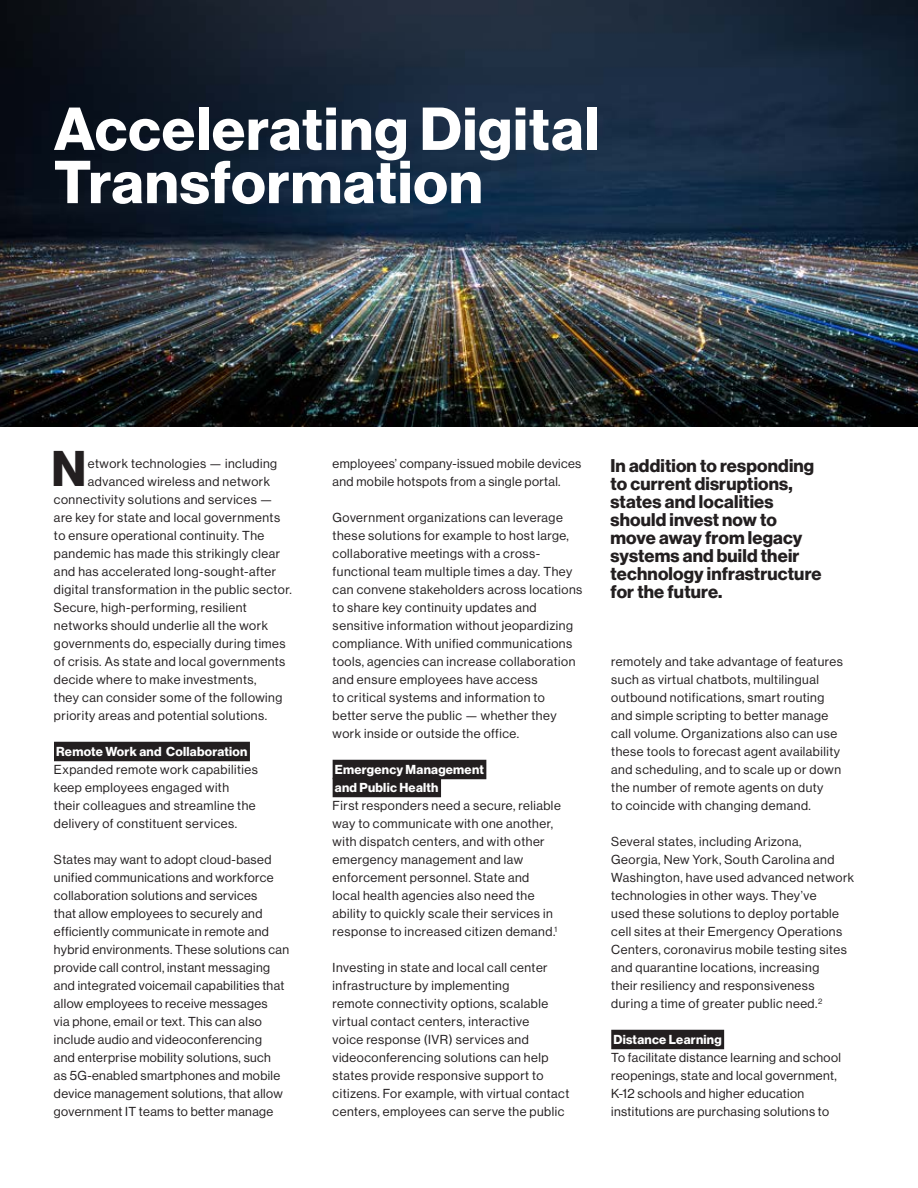
<style>
.page{position:relative;width:918px;height:1188px;background:#fff}
.page>*{position:absolute;margin:0;border:0;box-sizing:border-box;transform-origin:0 0}
.t1{font:700 59.25px/53.2px "Verizon NHGDS";letter-spacing:.02em;color:#fff}
.t2{font:700 49.05px "Verizon NHGDS";color:#231f20}
.t3{font:700 18px/18px "Verizon NHGDS";letter-spacing:.01em;color:#231f20}
.t4{font:12.75px/18px "Verizon NHGDS";letter-spacing:.04em;color:#231f20}
.t5{font:700 12.75px/18px "Verizon NHGDS";letter-spacing:.02em;color:#fff}
</style>
<div class="page">
<img style="left:0;top:0;width:918px;height:427px">
<div style="left:54px;top:742px;width:196px;height:19px;background:#231f20"></div>
<div style="left:333px;top:760px;width:153px;height:19px;background:#231f20"></div>
<div style="left:333px;top:778px;width:108px;height:19px;background:#231f20"></div>
<div style="left:611px;top:1030px;width:113px;height:19px;background:#231f20"></div>
<h1 class="t1" style="left:54px;top:101px;width:547px">Accelerating Digital<br>Transformation</h1>
<h2 class="t2" style="left:52px;top:440px;width:36px">N</h2>
<p class="t4" style="left:88px;top:454px;width:191px">etwork technologies — including</p>
<p class="t4" style="left:88px;top:472px;width:184px">advanced wireless and network</p>
<p class="t4" style="left:54px;top:490px;width:220px">connectivity solutions and services —</p>
<p class="t4" style="left:54px;top:508px;width:228px">are key for state and local governments</p>
<p class="t4" style="left:54px;top:526px;width:212px">to ensure operational continuity. The</p>
<p class="t4" style="left:54px;top:544px;width:228px">pandemic has made this strikingly clear</p>
<p class="t4" style="left:54px;top:562px;width:224px">and has accelerated long-sought-after</p>
<p class="t4" style="left:54px;top:580px;width:239px">digital transformation in the public sector.</p>
<p class="t4" style="left:54px;top:598px;width:194px">Secure, high-performing, resilient</p>
<p class="t4" style="left:54px;top:616px;width:215px">networks should underlie all the work</p>
<p class="t4" style="left:54px;top:634px;width:233px">governments do, especially during times</p>
<p class="t4" style="left:54px;top:652px;width:233px">of crisis. As state and local governments</p>
<p class="t4" style="left:54px;top:670px;width:204px">decide where to make investments,</p>
<p class="t4" style="left:54px;top:688px;width:230px">they can consider some of the following</p>
<p class="t4" style="left:54px;top:706px;width:215px">priority areas and potential solutions.</p>
<p class="t5" style="left:56px;top:742px;width:193px">Remote Work and Collaboration</p>
<p class="t4" style="left:54px;top:760px;width:205px">Expanded remote work capabilities keep employees engaged with their colleagues and streamline the delivery of constituent services.</p>
<p class="t4" style="left:54px;top:850px;width:237px">States may want to adopt cloud-based unified communications and workforce collaboration solutions and services<br>that allow employees to securely and efficiently communicate in remote and hybrid environments. These solutions can provide call control, instant messaging and integrated voicemail capabilities that allow employees to receive messages<br>via phone, email or text. This can also include audio and videoconferencing<br>and enterprise mobility solutions, such<br>as 5G-enabled smartphones and mobile device management solutions, that allow government IT teams to better manage</p>
<p class="t4" style="left:333px;top:454px;width:250px">employees’ company-issued mobile devices and mobile hotspots from a single portal.</p>
<p class="t4" style="left:333px;top:508px;width:251px">Government organizations can leverage these solutions for example to host large, collaborative meetings with a cross&shy;functional team multiple times a day. They can convene stakeholders across locations to share key continuity updates and sensitive information without jeopardizing compliance. With unified communications tools, agencies can increase collaboration and ensure employees have access<br>to critical systems and information to better serve the public — whether they work inside or outside the office.</p>
<p class="t5" style="left:335px;top:760px;width:151px">Emergency Management and Public Health</p>
<p class="t4" style="left:333px;top:796px;width:230px">First responders need a secure, reliable way to communicate with one another, with dispatch centers, and with other emergency management and law enforcement personnel. State and<br>local health agencies also need the ability to quickly scale their services in response to increased citizen demand.<sup>1</sup></p>
<p class="t4" style="left:333px;top:958px;width:238px">Investing in state and local call center infrastructure by implementing<br>remote connectivity options, scalable virtual contact centers, interactive<br>voice response (IVR) services and videoconferencing solutions can help states provide responsive support to citizens. For example, with virtual contact centers, employees can serve the public</p>
<h3 class="t3" style="left:610px;top:456px;width:213px">In addition to responding to current disruptions, states and localities should invest now to move away from legacy systems and build their technology infrastructure for the future.</h3>
<p class="t4" style="left:611px;top:652px;width:233px">remotely and take advantage of features such as virtual chatbots, multilingual outbound notifications, smart routing and simple scripting to better manage call volume. Organizations also can use these tools to forecast agent availability and scheduling, and to scale up or down the number of remote agents on duty<br>to coincide with changing demand.</p>
<p class="t4" style="left:611px;top:832px;width:244px">Several states, including Arizona,<br>Georgia, New York, South Carolina and Washington, have used advanced network technologies in other ways. They’ve<br>used these solutions to deploy portable cell sites at their Emergency Operations Centers, coronavirus mobile testing sites and quarantine locations, increasing<br>their resiliency and responsiveness during a time of greater public need.<sup>2</sup></p>
<p class="t5" style="left:614px;top:1030px;width:110px">Distance Learning</p>
<p class="t4" style="left:611px;top:1048px;width:231px">To facilitate distance learning and school reopenings, state and local government, K-12 schools and higher education institutions are purchasing solutions to</p>
</div>
